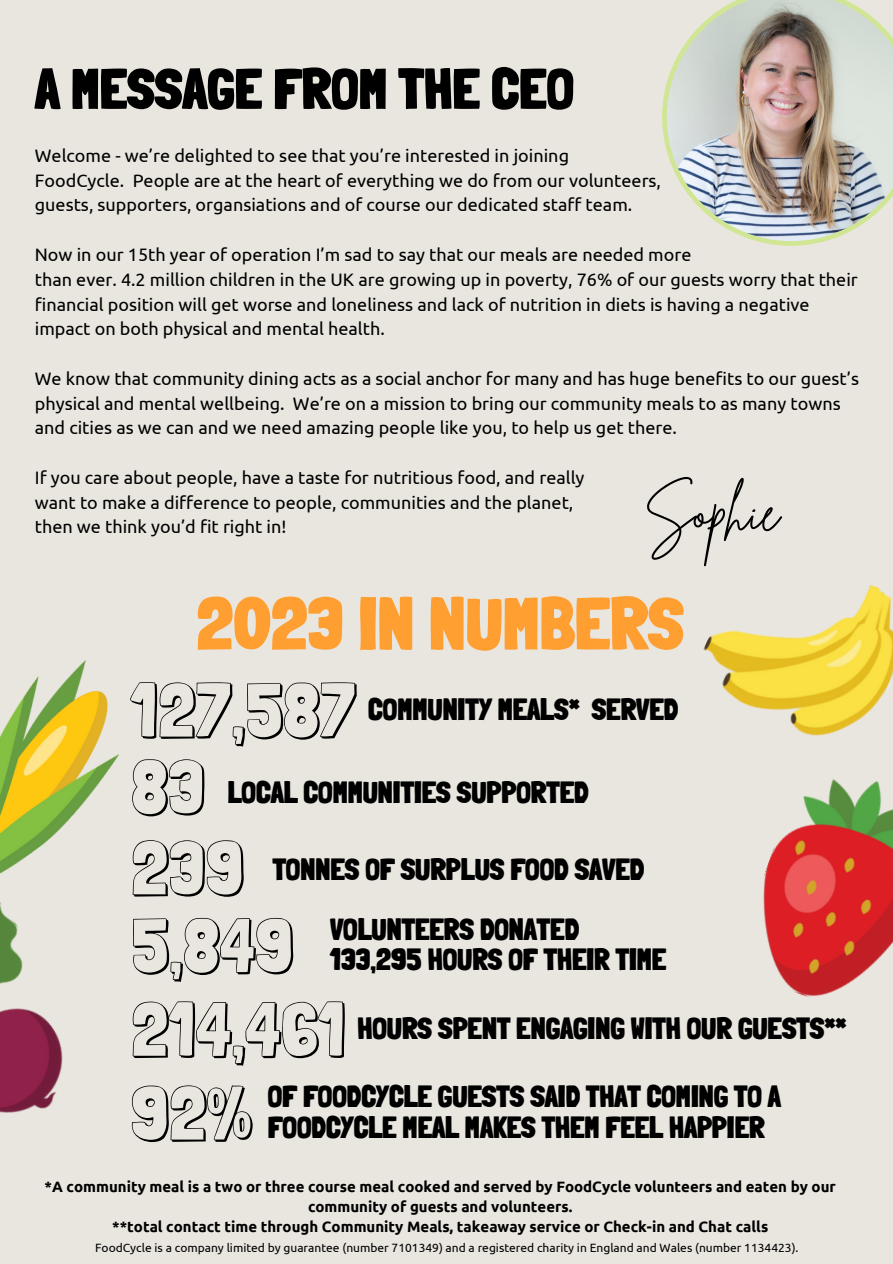
<style>
.page{position:relative;width:893px;height:1264px;background:#fff}
.page>*{position:absolute;margin:0;border:0;box-sizing:border-box;transform-origin:0 0}
.t1{font:75px "Londrina Shadow";color:#000}
.t2{font:900 73.5px "Londrina Solid";color:#ff9e31}
.t3{font:900 57px "Londrina Solid";color:#000}
.t4{font:53.1px "Brittany Signature";color:#000}
.t5{font:900 30px/30.3px "Londrina Solid";color:#000}
.t6{font:18px/24.8px "Ubuntu";color:#000}
.t7{font:700 15px/20.2px "Ubuntu";color:#000;text-align:center}
.t8{font:12px "Ubuntu";color:#000}
</style>
<div class="page">
<div style="left:0;top:0;width:892px;height:1263px;background:#e9e6df"></div>
<img style="left:0;top:660px;width:118px;height:210px">
<img style="left:763px;top:779px;width:129px;height:218px">
<img style="left:703px;top:584px;width:189px;height:152px">
<img style="left:0;top:870px;width:63px;height:243px">
<img style="left:662px;top:0;width:230px;height:246px">
<h5 class="t3" style="left:35px;top:55px;width:540px">A MESSAGE FROM THE CEO</h5>
<h2 class="t6" style="left:35px;top:143px;width:627px">Welcome - we’re delighted to see that you’re interested in joining<br>FoodCycle. People are at the heart of everything we do from our volunteers, guests, supporters, organsiations and of course our dedicated staff team.</h2>
<h5 class="t6" style="left:35px;top:242px;width:824px">Now in our 15th year of operation I’m sad to say that our meals are needed more<br>than ever. 4.2 million children in the UK are growing up in poverty, 76% of our guests worry that their financial position will get worse and loneliness and lack of nutrition in diets is having a negative impact on both physical and mental health.</h5>
<p class="t6" style="left:35px;top:366px;width:825px">We know that community dining acts as a social anchor for many and has huge benefits to our guest’s physical and mental wellbeing. We’re on a mission to bring our community meals to as many towns and cities as we can and we need amazing people like you, to help us get there.</p>
<p class="t6" style="left:35px;top:465px;width:551px">If you care about people, have a taste for nutritious food, and really want to make a difference to people, communities and the planet, then we think you’d fit right in!</p>
<p class="t4" style="left:644px;top:478px;width:136px">Sophie</p>
<h6 class="t2" style="left:197px;top:579px;width:488px">2023 IN NUMBERS</h6>
<p class="t1" style="left:130px;top:665px;width:226px">127,587</p>
<p class="t1" style="left:131px;top:742px;width:75px">83</p>
<p class="t5" style="left:368px;top:694px;width:311px">COMMUNITY MEALS* SERVED</p>
<h1 class="t5" style="left:228px;top:777px;width:362px">LOCAL COMMUNITIES SUPPORTED</h1>
<h2 class="t1" style="left:131px;top:823px;width:114px">239</h2>
<h5 class="t5" style="left:272px;top:854px;width:373px">TONNES OF SURPLUS FOOD SAVED</h5>
<p class="t1" style="left:131px;top:901px;width:164px">5,849</p>
<h5 class="t5" style="left:330px;top:914px;width:338px">VOLUNTEERS DONATED<br>133,295 HOURS OF THEIR TIME</h5>
<h5 class="t1" style="left:131px;top:984px;width:216px">214,461</h5>
<h2 class="t5" style="left:357px;top:1013px;width:490px">HOURS SPENT ENGAGING WITH OUR GUESTS**</h2>
<h2 class="t1" style="left:130px;top:1068px;width:123px">92%</h2>
<h5 class="t5" style="left:268px;top:1081px;width:514px">OF FOODCYCLE GUESTS SAID THAT COMING TO A<br>FOODCYCLE MEAL MAKES THEM FEEL HAPPIER</h5>
<p class="t7" style="left:45px;top:1175px;width:792px">*A community meal is a two or three course meal cooked and served by FoodCycle volunteers and eaten by our community of guests and volunteers.</p>
<h2 class="t7" style="left:112px;top:1216px;width:657px">**total contact time through Community Meals, takeaway service or Check-in and Chat calls</h2>
<h4 class="t8" style="left:95px;top:1240px;width:704px">FoodCycle is a company limited by guarantee (number 7101349) and a registered charity in England and Wales (number 1134423).</h4>
</div>
